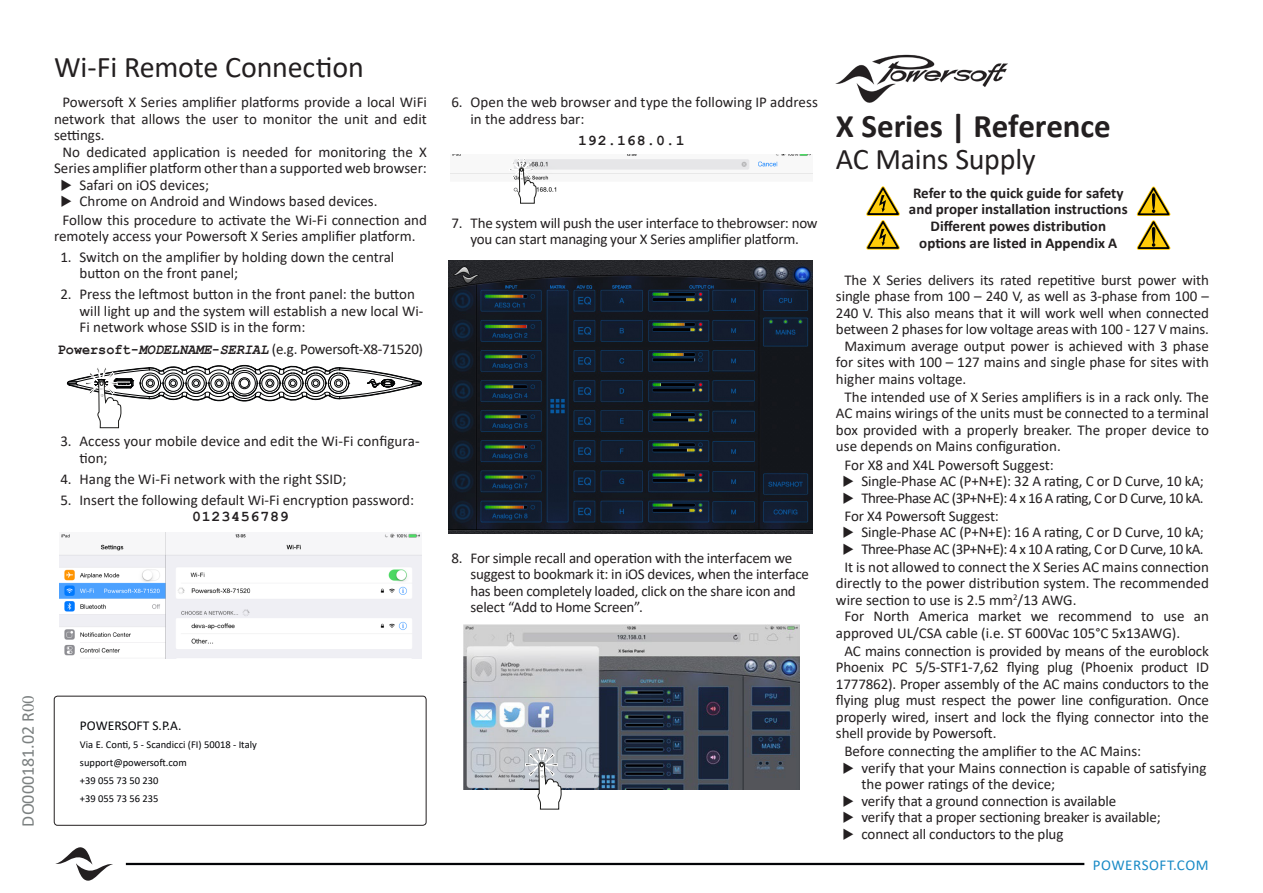
<style>
.page{position:relative;width:1263px;height:893px;background:#fff}
.page>*{position:absolute;margin:0;border:0;box-sizing:border-box;transform-origin:0 0}
.MAIN_TITLE_-_ProdNam{font:700 33px "Calibri";letter-spacing:-.005em;color:#231f20}
.TITLEREG{font:30px "Calibri";letter-spacing:-.01em;color:#231f20}
.FootCover_Bold_9_12{font:18px "Calibri";color:#7b8080}
.Main{font:15px/16.5px "Calibri";letter-spacing:-.005em;color:#231f20}
.Warning_1{font:700 15px/16.5px "Calibri";color:#231f20}
.Main-2{font:15px "Calibri";letter-spacing:-.04em;color:#231f20}
.Main_-_NoIndent{font:15px "Calibri";letter-spacing:-.02em;color:#231f20}
.Main_-_NoIndent-2{font:700 15px "Courier New";letter-spacing:.05em;color:#231f20}
.t1{font:15px "Calibri";letter-spacing:.035em;color:#188ac6}
.t2{font:13.5px "Calibri";color:#030407}
.t3{font:10.5px "Calibri";color:#030407}
.s1{font-family:"Courier New";font-weight:700}
.s2{font-family:"Courier New";font-weight:700;font-style:italic}
.s3{font-family:"Minion Pro"}
</style>
<div class="page">
<svg style="left:55px;top:847px;width:58px;height:34px"></svg>
<hr style="left:126px;top:863px;width:958px;height:2px;background:#030407">
<img style="left:836px;top:54px;width:172px;height:49px">
<svg style="left:866px;top:186px;width:34px;height:64px"></svg>
<svg style="left:1136px;top:186px;width:35px;height:64px"></svg>
<svg style="left:67px;top:364px;width:355px;height:64px"></svg>
<img style="left:60px;top:533px;width:361px;height:126px">
<img style="left:451px;top:154px;width:361px;height:41px">
<svg style="left:509px;top:158px;width:27px;height:46px"></svg>
<img style="left:448px;top:261px;width:364px;height:273px">
<img style="left:464px;top:625px;width:335px;height:165px">
<svg style="left:525px;top:749px;width:37px;height:60px"></svg>
<div style="left:54px;top:696px;width:372px;height:129px;border:1px solid #231f20;border-radius:3px"></div>
<p class="TITLEREG" style="left:54px;top:46px;width:311px">Wi-Fi Remote Connection</p>
<p class="Main" style="left:54px;top:94px;width:374px;text-align:justify;text-indent:9px">Powersoft X Series amplifier platforms provide a local WiFi network that allows the user to monitor the unit and edit settings.</p>
<p class="Main" style="left:54px;top:143px;width:374px;text-align:center">No dedicated application is needed for monitoring the X<br>Series amplifier platform other than a supported web browser:</p>
<p class="Main" style="left:80px;top:176px;width:131px">Safari on iOS devices;</p>
<p class="Main" style="left:80px;top:193px;width:300px">Chrome on Android and Windows based devices.</p>
<p class="Main" style="left:54px;top:211px;width:374px;text-indent:9px">Follow this procedure to activate the Wi-Fi connection and remotely access your Powersoft X Series amplifier platform.</p>
<p class="Main" style="left:80px;top:248px;width:316px;text-indent:-19px">1. Switch on the amplifier by holding down the central button on the front panel;</p>
<p class="Main" style="left:80px;top:286px;width:345px;text-indent:-19px">2. Press the leftmost button in the front panel: the button will light up and the system will establish a new local Wi-<br>Fi network whose SSID is in the form:</p>
<p class="Main_-_NoIndent" style="left:58px;top:338px;width:367px"><span class="s1">Powersoft-</span><span class="s2">MODELNAME</span><span class="s1">-</span><span class="s2">SERIAL</span> (e.g. Powersoft-X8-71520)</p>
<p class="Main" style="left:80px;top:433px;width:342px;text-indent:-19px">3. Access your mobile device and edit the Wi-Fi configura&shy;tion;</p>
<p class="Main" style="left:60px;top:470px;width:287px">4. Hang the Wi-Fi network with the right SSID;</p>
<p class="Main" style="left:60px;top:491px;width:355px">5. Insert the following default Wi-Fi encryption password:</p>
<p class="Main_-_NoIndent-2" style="left:192px;top:507px;width:98px">0123456789</p>
<p class="FootCover_Bold_9_12" style="left:15px;top:826px;width:133px;rotate:-90deg">DO000181.02 R<span class="s3">00</span></p>
<p class="t2" style="left:80px;top:716px;width:103px">POWERSOFT S.P.A.</p>
<p class="t3" style="left:80px;top:737px;width:178px">Via E. Conti, 5 - Scandicci (FI) 50018 - Italy</p>
<p class="t3" style="left:80px;top:755px;width:108px">support@powersoft.com</p>
<p class="t3" style="left:80px;top:773px;width:80px">+39 055 73 50 230</p>
<p class="t3" style="left:80px;top:791px;width:80px">+39 055 73 56 235</p>
<p class="Main" style="left:470px;top:94px;width:349px;text-indent:-19px">6. Open the web browser and type the following IP address in the address bar:</p>
<p class="Main_-_NoIndent-2" style="left:578px;top:131px;width:108px">192.168.0.1</p>
<p class="Main" style="left:451px;top:214px;width:368px;text-align:center">7. The system will push the user interface to thebrowser: now you can start managing your X Series amplifier platform.</p>
<p class="Main" style="left:470px;top:549px;width:340px;text-indent:-19px">8. For simple recall and operation with the interfacem we suggest to bookmark it: in iOS devices, when the interface has been completely loaded, click on the share icon and select “Add to Home Screen”.</p>
<p class="MAIN_TITLE_-_ProdNam" style="left:836px;top:103px;width:276px">X Series | Reference</p>
<p class="TITLEREG" style="left:836px;top:138px;width:201px">AC Mains Supply</p>
<p class="Warning_1" style="left:909px;top:184px;width:220px">Refer to the quick guide for safety and proper installation instructions</p>
<p class="Warning_1" style="left:919px;top:218px;width:200px;text-align:center">Different powes distribution options are listed in Appendix A</p>
<p class="Main" style="left:836px;top:271px;width:374px;text-align:center">The X Series delivers its rated repetitive burst power with single phase from 100 – 240 V, as well as 3-phase from 100 – 240 V. This also means that it will work well when connected between 2 phases for low voltage areas with 100 - 127 V mains.</p>
<p class="Main" style="left:836px;top:337px;width:374px;text-align:justify;text-indent:9px">Maximum average output power is achieved with 3 phase for sites with 100 – 127 mains and single phase for sites with higher mains voltage.</p>
<p class="Main" style="left:836px;top:388px;width:374px;text-align:justify;text-indent:9px">The intended use of X Series amplifiers is in a rack only. The AC mains wirings of the units must be connected to a terminal box provided with a properly breaker. The proper device to use depends on Mains configuration.</p>
<p class="Main" style="left:844px;top:456px;width:211px">For X8 and X4L Powersoft Suggest:</p>
<p class="Main" style="left:861px;top:472px;width:344px">Single-Phase AC (P+N+E): 32 A rating, C or D Curve, 10 kA;</p>
<p class="Main-2" style="left:861px;top:487px;width:344px">Three-Phase AC (3P+N+E): 4 x 16 A rating, C or D Curve, 10 kA.</p>
<p class="Main" style="left:844px;top:507px;width:156px">For X4 Powersoft Suggest:</p>
<p class="Main" style="left:861px;top:523px;width:344px">Single-Phase AC (P+N+E): 16 A rating, C or D Curve, 10 kA;</p>
<p class="Main-2" style="left:861px;top:538px;width:344px">Three-Phase AC (3P+N+E): 4 x 10 A rating, C or D Curve, 10 kA.</p>
<p class="Main" style="left:836px;top:558px;width:374px;text-align:justify;text-indent:9px">It is not allowed to connect the X Series AC mains connection directly to the power distribution system. The recommended wire section to use is 2.5 mm<sup>2</sup>/13 AWG.</p>
<p class="Main" style="left:836px;top:608px;width:374px;text-indent:9px">For North America market we recommend to use an approved UL/CSA cable (i.e. ST 600Vac 105°C 5x13AWG).</p>
<p class="Main" style="left:836px;top:642px;width:374px;text-align:justify;text-indent:9px">AC mains connection is provided by means of the euroblock Phoenix PC 5/5-STF1-7,62 flying plug (Phoenix product ID 1777862). Proper assembly of the AC mains conductors to the flying plug must respect the power line configuration. Once properly wired, insert and lock the flying connector into the shell provide by Powersoft.</p>
<p class="Main" style="left:844px;top:743px;width:298px">Before connecting the amplifier to the AC Mains:</p>
<p class="Main" style="left:861px;top:759px;width:346px">verify that your Mains connection is capable of satisfying the power ratings of the device;</p>
<p class="Main" style="left:861px;top:792px;width:256px">verify that a ground connection is available</p>
<p class="Main" style="left:861px;top:809px;width:301px">verify that a proper sectioning breaker is available;</p>
<p class="Main" style="left:861px;top:825px;width:203px">connect all conductors to the plug</p>
<p class="t1" style="left:1093px;top:854px;width:117px">POWERSOFT.COM</p>
</div>
